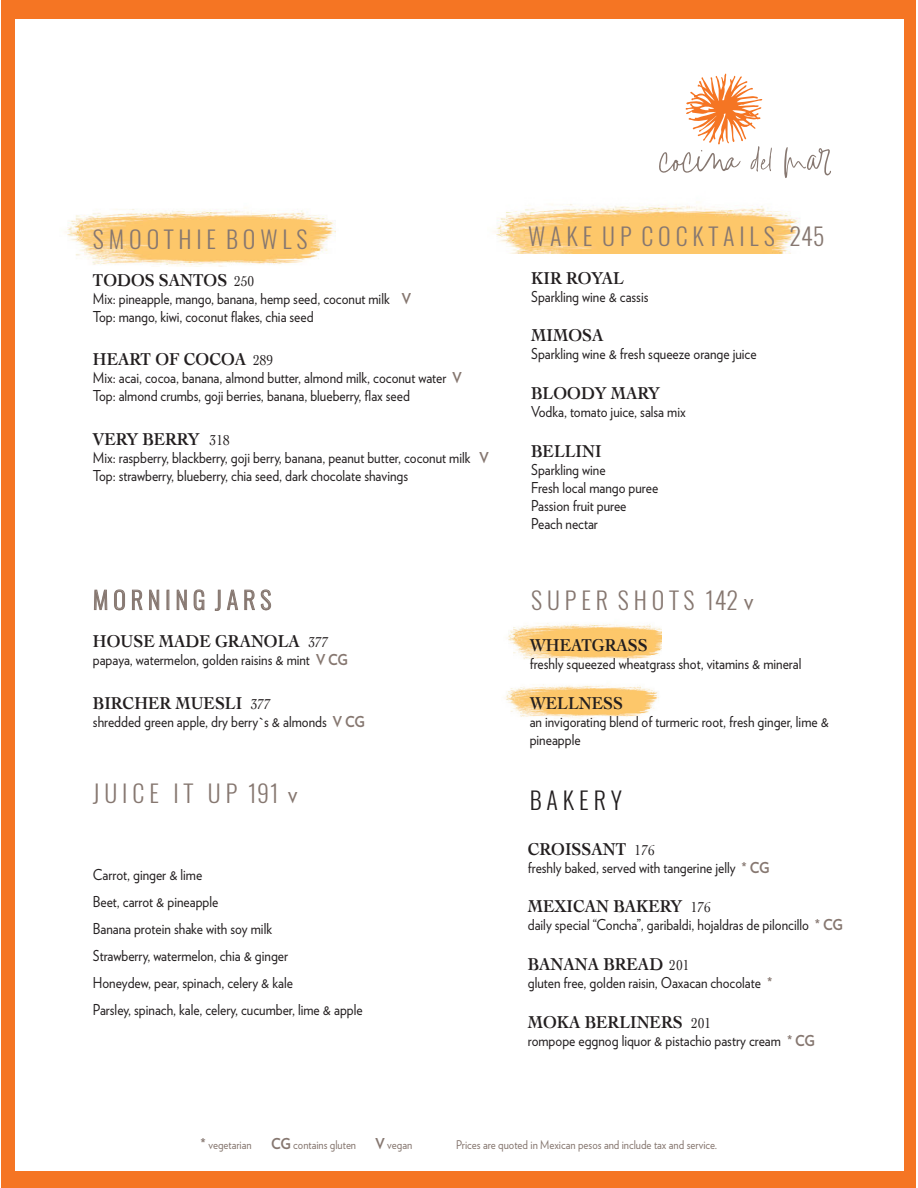
<style>
.page{position:relative;width:918px;height:1188px;background:#fff}
.page>*{position:absolute;margin:0;border:0;box-sizing:border-box;transform-origin:0 0}
.t1{font:300 24px "Oswald";color:#867770}
.t2{font:300 24px "Oswald";color:#231f20}
.t3{font:700 18px "Cochin";color:#231f20;scale:.9 1}
.t4{font:15px/18px "Verlag";color:#231f20;scale:.9 1}
.t5{font:12px "Verlag";color:#867770;scale:.9 1}
.s1{font-weight:400;font-size:15px}
.s2{font-weight:700;color:#867770}
.s3{font-family:"Verlag";font-weight:700;font-size:15px}
.s4{font-weight:700;font-size:15px}
</style>
<div class="page">
<div style="left:2px;top:0;width:914px;height:1188px;background:#f57523"></div>
<div style="left:15px;top:20px;width:888px;height:1151px;background:#fff"></div>
<svg style="left:784px;top:147px;width:47px;height:31px"></svg>
<svg style="left:659px;top:73px;width:113px;height:100px"></svg>
<img style="left:507px;top:623px;width:154px;height:36px">
<img style="left:506px;top:684px;width:153px;height:35px">
<img style="left:494px;top:202px;width:307px;height:52px">
<img style="left:65px;top:209px;width:271px;height:57px">
<svg style="left:94px;top:589px;width:14px;height:21px"></svg>
<svg style="left:114px;top:589px;width:11px;height:22px"></svg>
<svg style="left:132px;top:589px;width:11px;height:21px"></svg>
<svg style="left:149px;top:589px;width:10px;height:21px"></svg>
<div style="left:167px;top:590px;width:2px;height:20px;border:1px solid #867770"></div>
<svg style="left:176px;top:589px;width:11px;height:21px"></svg>
<svg style="left:193px;top:589px;width:12px;height:22px"></svg>
<svg style="left:215px;top:589px;width:6px;height:22px"></svg>
<svg style="left:227px;top:589px;width:11px;height:21px"></svg>
<svg style="left:244px;top:589px;width:11px;height:21px"></svg>
<svg style="left:261px;top:589px;width:10px;height:22px"></svg>
<p class="t1" style="left:93px;top:224px;width:216px">S M O O T H I E B O W L S</p>
<p class="t1" style="left:528px;top:221px;width:298px">W A K E U P C O C K T A I L S 245</p>
<p class="t3" style="left:93px;top:268px;width:181px">TODOS SANTOS <span class="s1">250</span></p>
<p class="t4" style="left:93px;top:289px;width:355px">Mix: pineapple, mango, banana, hemp seed, coconut milk <span class="s2">V</span></p>
<p class="t4" style="left:93px;top:307px;width:247px">Top: mango, kiwi, coconut flakes, chia seed</p>
<p class="t3" style="left:93px;top:347px;width:202px">HEART OF COCOA <span class="s1">289</span></p>
<p class="t4" style="left:93px;top:368px;width:411px">Mix: acai, cocoa, banana, almond butter, almond milk, coconut water <span class="s2">V</span></p>
<p class="t4" style="left:93px;top:386px;width:354px">Top: almond crumbs, goji berries, banana, blueberry, flax seed</p>
<p class="t3" style="left:93px;top:427px;width:154px">VERY BERRY <span class="s1">318</span></p>
<p class="t4" style="left:93px;top:448px;width:441px">Mix: raspberry, blackberry, goji berry, banana, peanut butter, coconut milk <span class="s2">V</span></p>
<p class="t4" style="left:93px;top:466px;width:352px">Top: strawberry, blueberry, chia seed, dark chocolate shavings</p>
<p class="t3" style="left:531px;top:266px;width:105px">KIR ROYAL</p>
<p class="t4" style="left:531px;top:287px;width:132px">Sparkling wine &amp; cassis</p>
<p class="t3" style="left:531px;top:323px;width:82px">MIMOSA</p>
<p class="t4" style="left:531px;top:344px;width:252px">Sparkling wine &amp; fresh squeeze orange juice</p>
<p class="t3" style="left:531px;top:381px;width:145px">BLOODY MARY</p>
<p class="t4" style="left:531px;top:402px;width:173px">Vodka, tomato juice, salsa mix</p>
<p class="t3" style="left:531px;top:439px;width:80px">BELLINI</p>
<p class="t4" style="left:531px;top:460px;width:84px">Sparkling wine</p>
<p class="t4" style="left:531px;top:478px;width:143px">Fresh local mango puree</p>
<p class="t4" style="left:531px;top:496px;width:107px">Passion fruit puree</p>
<p class="t4" style="left:531px;top:514px;width:76px">Peach nectar</p>
<p class="t1" style="left:93px;top:584px;width:180px">M O R N I N G J A R S</p>
<p class="t1" style="left:531px;top:584px;width:224px">S U P E R S H O T S 142 <span class="s3">V</span></p>
<p class="t3" style="left:93px;top:629px;width:263px">HOUSE MADE GRANOLA <span class="s1">377</span></p>
<p class="t4" style="left:93px;top:650px;width:285px">papaya, watermelon, golden raisins &amp; mint <span class="s2">V CG</span></p>
<p class="t3" style="left:93px;top:691px;width:199px">BIRCHER MUESLI <span class="s1">377</span></p>
<p class="t4" style="left:93px;top:711px;width:304px">shredded green apple, dry berry`s &amp; almonds <span class="s2">V CG</span></p>
<p class="t1" style="left:93px;top:777px;width:206px">J U I C E I T U P 191 <span class="s3">V</span></p>
<p class="t4" style="left:93px;top:865px;width:123px">Carrot, ginger &amp; lime</p>
<p class="t4" style="left:93px;top:892px;width:141px">Beet, carrot &amp; pineapple</p>
<p class="t4" style="left:93px;top:919px;width:201px">Banana protein shake with soy milk</p>
<p class="t4" style="left:93px;top:946px;width:218px">Strawberry, watermelon, chia &amp; ginger</p>
<p class="t4" style="left:93px;top:973px;width:224px">Honeydew, pear, spinach, celery &amp; kale</p>
<p class="t4" style="left:93px;top:1000px;width:301px">Parsley, spinach, kale, celery, cucumber, lime &amp; apple</p>
<p class="t3" style="left:530px;top:633px;width:133px">WHEATGRASS</p>
<p class="t4" style="left:530px;top:654px;width:303px">freshly squeezed wheatgrass shot, vitamins &amp; mineral</p>
<p class="t3" style="left:530px;top:691px;width:105px">WELLNESS</p>
<p class="t4" style="left:530px;top:712px;width:334px">an invigorating blend of turmeric root, fresh ginger, lime &amp; pineapple</p>
<p class="t2" style="left:530px;top:784px;width:94px">B A K E R Y</p>
<p class="t3" style="left:528px;top:837px;width:143px">CROISSANT <span class="s1">176</span></p>
<p class="t4" style="left:528px;top:858px;width:270px">freshly baked, served with tangerine jelly <span class="s2">* CG</span></p>
<p class="t3" style="left:528px;top:894px;width:205px">MEXICAN BAKERY <span class="s1">176</span></p>
<p class="t4" style="left:528px;top:915px;width:352px">daily special “Concha”, garibaldi, hojaldras de piloncillo <span class="s2">* CG</span></p>
<p class="t3" style="left:528px;top:952px;width:181px">BANANA BREAD <span class="s1">201</span></p>
<p class="t4" style="left:528px;top:973px;width:273px">gluten free, golden raisin, Oaxacan chocolate <span class="s2">*</span></p>
<p class="t3" style="left:528px;top:1010px;width:205px">MOKA BERLINERS <span class="s1">201</span></p>
<p class="t4" style="left:528px;top:1030px;width:321px">rompope eggnog liquor &amp; pistachio pastry cream <span class="s2">* CG</span></p>
<p class="t5" style="left:201px;top:1135px;width:58px"><span class="s4">*</span> vegetarian</p>
<p class="t5" style="left:271px;top:1135px;width:96px"><span class="s4">CG</span> contains gluten</p>
<p class="t5" style="left:376px;top:1135px;width:42px"><span class="s4">V</span> vegan</p>
<p class="t5" style="left:456px;top:1135px;width:292px">Prices are quoted in Mexican pesos and include tax and service.</p>
</div>
